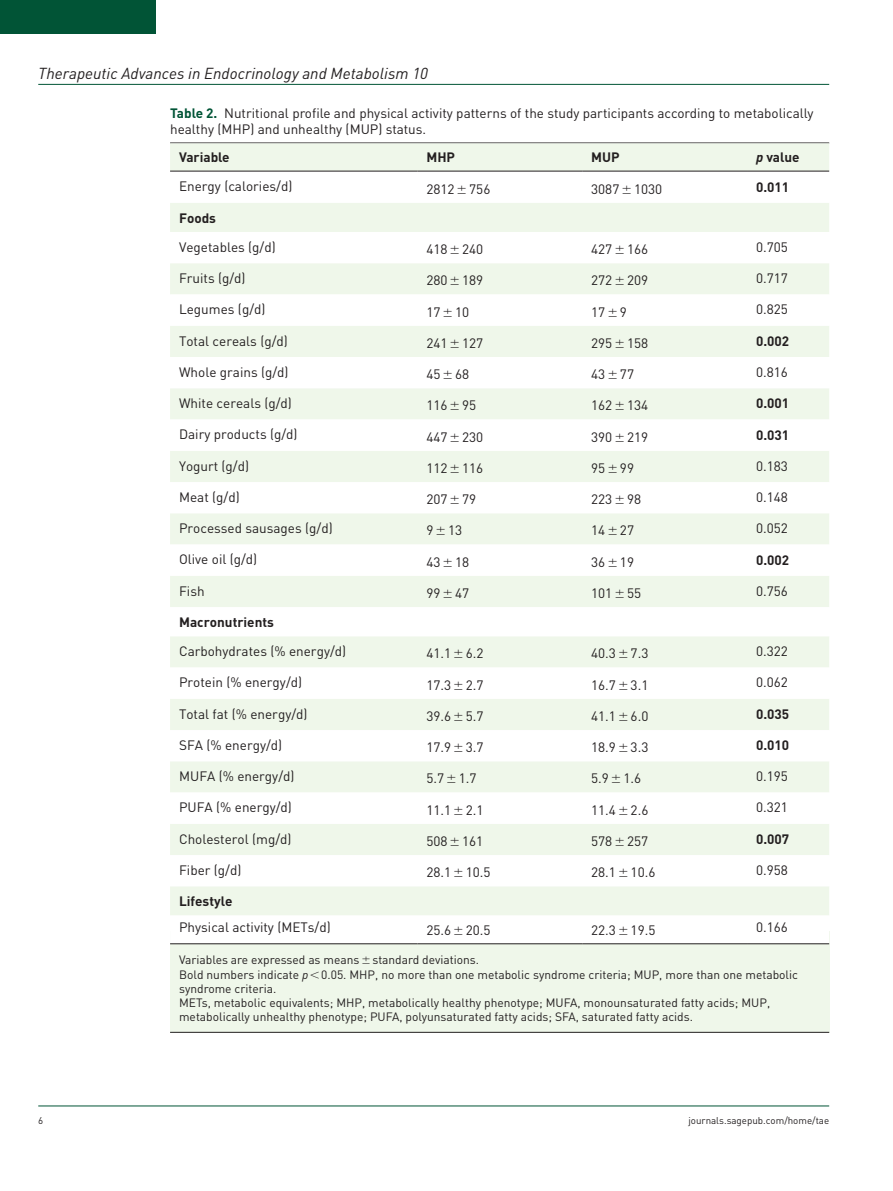
<style>
.page{position:relative;width:893px;height:1191px;background:#fff}
.page>*{position:absolute;margin:0;border:0;box-sizing:border-box;transform-origin:0 0}
.t1{font:italic 15.75px "DIN";color:#231f20}
.t2{font:13.5px/15.8px "DIN";color:#231f20}
.t3{font:700 13.5px "DIN";color:#231f20}
.t4{font:12px/14.2px "DIN";color:#231f20}
.t5{font:9.75px "DIN";color:#231f20}
.s1{font-weight:700;color:#015436}
.s2{font-style:italic}
</style>
<div class="page">
<hr style="left:38px;top:84px;width:791px;height:1px;background:#015436">
<hr style="left:38px;top:1105px;width:791px;height:1px;background:#015436">
<div style="left:0;top:0;width:155px;height:34px;background:#015436"></div>
<div style="left:170px;top:931px;width:659px;height:101px;background:#eff7ea"></div>
<hr style="left:170px;top:1032px;width:659px;height:1px;background:#231f20">
<svg style="left:170px;top:143px;width:659px;height:28px;fill:#eff7ea"></svg>
<svg style="left:170px;top:203px;width:659px;height:740px"></svg>
<hr style="left:170px;top:171px;width:247px;height:1px;background:#231f20">
<hr style="left:417px;top:171px;width:165px;height:1px;background:#231f20">
<hr style="left:582px;top:171px;width:165px;height:1px;background:#231f20">
<hr style="left:747px;top:171px;width:82px;height:1px;background:#231f20">
<hr style="left:170px;top:943px;width:247px;height:1px;background:#231f20">
<hr style="left:417px;top:943px;width:165px;height:1px;background:#231f20">
<hr style="left:582px;top:943px;width:165px;height:1px;background:#231f20">
<hr style="left:747px;top:943px;width:82px;height:1px;background:#231f20">
<svg style="left:451px;top:246px;width:8px;height:8px"></svg>
<svg style="left:616px;top:246px;width:8px;height:8px"></svg>
<svg style="left:451px;top:277px;width:8px;height:8px"></svg>
<svg style="left:616px;top:277px;width:8px;height:8px"></svg>
<svg style="left:444px;top:308px;width:8px;height:8px"></svg>
<svg style="left:609px;top:308px;width:8px;height:8px"></svg>
<svg style="left:451px;top:340px;width:8px;height:7px"></svg>
<svg style="left:616px;top:340px;width:8px;height:7px"></svg>
<svg style="left:444px;top:371px;width:8px;height:8px"></svg>
<svg style="left:609px;top:371px;width:8px;height:8px"></svg>
<svg style="left:451px;top:402px;width:8px;height:8px"></svg>
<svg style="left:616px;top:402px;width:8px;height:8px"></svg>
<svg style="left:451px;top:433px;width:8px;height:8px"></svg>
<svg style="left:616px;top:433px;width:8px;height:8px"></svg>
<svg style="left:451px;top:464px;width:8px;height:8px"></svg>
<svg style="left:609px;top:464px;width:8px;height:8px"></svg>
<svg style="left:451px;top:496px;width:8px;height:8px"></svg>
<svg style="left:616px;top:496px;width:8px;height:8px"></svg>
<svg style="left:437px;top:527px;width:8px;height:8px"></svg>
<svg style="left:609px;top:527px;width:8px;height:8px"></svg>
<svg style="left:444px;top:558px;width:8px;height:8px"></svg>
<svg style="left:609px;top:558px;width:8px;height:8px"></svg>
<svg style="left:444px;top:589px;width:8px;height:8px"></svg>
<svg style="left:616px;top:589px;width:8px;height:8px"></svg>
<svg style="left:455px;top:650px;width:7px;height:8px"></svg>
<svg style="left:619px;top:650px;width:8px;height:8px"></svg>
<svg style="left:455px;top:681px;width:7px;height:8px"></svg>
<svg style="left:619px;top:681px;width:8px;height:8px"></svg>
<svg style="left:455px;top:712px;width:7px;height:8px"></svg>
<svg style="left:619px;top:712px;width:8px;height:8px"></svg>
<svg style="left:455px;top:744px;width:7px;height:8px"></svg>
<svg style="left:619px;top:744px;width:8px;height:8px"></svg>
<svg style="left:447px;top:775px;width:8px;height:8px"></svg>
<svg style="left:612px;top:775px;width:8px;height:8px"></svg>
<svg style="left:455px;top:806px;width:7px;height:8px"></svg>
<svg style="left:619px;top:806px;width:8px;height:8px"></svg>
<svg style="left:451px;top:837px;width:8px;height:8px"></svg>
<svg style="left:616px;top:837px;width:8px;height:8px"></svg>
<svg style="left:455px;top:869px;width:7px;height:8px"></svg>
<svg style="left:619px;top:869px;width:8px;height:8px"></svg>
<svg style="left:455px;top:926px;width:7px;height:8px"></svg>
<svg style="left:619px;top:926px;width:8px;height:8px"></svg>
<p class="t1" style="left:38px;top:63px;width:391px">Therapeutic Advances in Endocrinology and Metabolism 10</p>
<p class="t2" style="left:170px;top:105px;width:645px"><span class="s1">Table 2.</span> Nutritional profile and physical activity patterns of the study participants according to metabolically healthy (MHP) and unhealthy (MUP) status.</p>
<p class="t3" style="left:179px;top:148px;width:52px">Variable</p>
<p class="t3" style="left:426px;top:148px;width:30px">MHP</p>
<p class="t3" style="left:591px;top:148px;width:30px">MUP</p>
<p class="t3" style="left:756px;top:148px;width:45px"><span class="s2">p</span> value</p>
<p class="t2" style="left:179px;top:178px;width:115px">Energy (calories/d)</p>
<p class="t2" style="left:426px;top:181px;width:65px">2812 756</p>
<p class="t2" style="left:591px;top:181px;width:72px">3087 1030</p>
<p class="t3" style="left:756px;top:178px;width:35px">0.011</p>
<p class="t3" style="left:179px;top:209px;width:38px">Foods</p>
<p class="t2" style="left:179px;top:239px;width:98px">Vegetables (g/d)</p>
<p class="t2" style="left:426px;top:241px;width:58px">418 240</p>
<p class="t2" style="left:591px;top:241px;width:58px">427 166</p>
<p class="t2" style="left:756px;top:239px;width:33px">0.705</p>
<p class="t2" style="left:179px;top:270px;width:68px">Fruits (g/d)</p>
<p class="t2" style="left:426px;top:272px;width:58px">280 189</p>
<p class="t2" style="left:591px;top:272px;width:58px">272 209</p>
<p class="t2" style="left:756px;top:270px;width:33px">0.717</p>
<p class="t2" style="left:179px;top:301px;width:88px">Legumes (g/d)</p>
<p class="t2" style="left:426px;top:304px;width:44px">17 10</p>
<p class="t2" style="left:591px;top:304px;width:37px">17 9</p>
<p class="t2" style="left:756px;top:301px;width:33px">0.825</p>
<p class="t2" style="left:179px;top:333px;width:110px">Total cereals (g/d)</p>
<p class="t2" style="left:426px;top:335px;width:58px">241 127</p>
<p class="t2" style="left:591px;top:335px;width:58px">295 158</p>
<p class="t3" style="left:756px;top:332px;width:35px">0.002</p>
<p class="t2" style="left:179px;top:364px;width:111px">Whole grains (g/d)</p>
<p class="t2" style="left:426px;top:366px;width:44px">45 68</p>
<p class="t2" style="left:591px;top:366px;width:44px">43 77</p>
<p class="t2" style="left:756px;top:364px;width:33px">0.816</p>
<p class="t2" style="left:179px;top:395px;width:114px">White cereals (g/d)</p>
<p class="t2" style="left:426px;top:397px;width:51px">116 95</p>
<p class="t2" style="left:591px;top:397px;width:58px">162 134</p>
<p class="t3" style="left:756px;top:395px;width:35px">0.001</p>
<p class="t2" style="left:179px;top:426px;width:120px">Dairy products (g/d)</p>
<p class="t2" style="left:426px;top:429px;width:58px">447 230</p>
<p class="t2" style="left:591px;top:429px;width:58px">390 219</p>
<p class="t3" style="left:756px;top:426px;width:35px">0.031</p>
<p class="t2" style="left:179px;top:458px;width:72px">Yogurt (g/d)</p>
<p class="t2" style="left:426px;top:460px;width:58px">112 116</p>
<p class="t2" style="left:591px;top:460px;width:44px">95 99</p>
<p class="t2" style="left:756px;top:458px;width:33px">0.183</p>
<p class="t2" style="left:179px;top:489px;width:62px">Meat (g/d)</p>
<p class="t2" style="left:426px;top:491px;width:51px">207 79</p>
<p class="t2" style="left:591px;top:491px;width:51px">223 98</p>
<p class="t2" style="left:756px;top:489px;width:33px">0.148</p>
<p class="t2" style="left:179px;top:520px;width:155px">Processed sausages (g/d)</p>
<p class="t2" style="left:426px;top:522px;width:37px">9 13</p>
<p class="t2" style="left:591px;top:522px;width:44px">14 27</p>
<p class="t2" style="left:756px;top:520px;width:33px">0.052</p>
<p class="t2" style="left:179px;top:551px;width:80px">Olive oil (g/d)</p>
<p class="t2" style="left:426px;top:554px;width:44px">43 18</p>
<p class="t2" style="left:591px;top:554px;width:44px">36 19</p>
<p class="t3" style="left:756px;top:551px;width:35px">0.002</p>
<p class="t2" style="left:179px;top:582px;width:27px">Fish</p>
<p class="t2" style="left:426px;top:585px;width:44px">99 47</p>
<p class="t2" style="left:591px;top:585px;width:51px">101 55</p>
<p class="t2" style="left:756px;top:582px;width:33px">0.756</p>
<p class="t3" style="left:179px;top:613px;width:96px">Macronutrients</p>
<p class="t2" style="left:179px;top:643px;width:169px">Carbohydrates (% energy/d)</p>
<p class="t2" style="left:426px;top:645px;width:59px">41.1 6.2</p>
<p class="t2" style="left:591px;top:645px;width:59px">40.3 7.3</p>
<p class="t2" style="left:756px;top:643px;width:33px">0.322</p>
<p class="t2" style="left:179px;top:674px;width:125px">Protein (% energy/d)</p>
<p class="t2" style="left:426px;top:676px;width:59px">17.3 2.7</p>
<p class="t2" style="left:591px;top:676px;width:59px">16.7 3.1</p>
<p class="t2" style="left:756px;top:674px;width:33px">0.062</p>
<p class="t2" style="left:179px;top:705px;width:130px">Total fat (% energy/d)</p>
<p class="t2" style="left:426px;top:708px;width:59px">39.6 5.7</p>
<p class="t2" style="left:591px;top:708px;width:59px">41.1 6.0</p>
<p class="t3" style="left:756px;top:705px;width:35px">0.035</p>
<p class="t2" style="left:179px;top:737px;width:105px">SFA (% energy/d)</p>
<p class="t2" style="left:426px;top:739px;width:59px">17.9 3.7</p>
<p class="t2" style="left:591px;top:739px;width:59px">18.9 3.3</p>
<p class="t3" style="left:756px;top:736px;width:35px">0.010</p>
<p class="t2" style="left:179px;top:768px;width:117px">MUFA (% energy/d)</p>
<p class="t2" style="left:426px;top:770px;width:52px">5.7 1.7</p>
<p class="t2" style="left:591px;top:770px;width:52px">5.9 1.6</p>
<p class="t2" style="left:756px;top:768px;width:33px">0.195</p>
<p class="t2" style="left:179px;top:799px;width:114px">PUFA (% energy/d)</p>
<p class="t2" style="left:426px;top:801px;width:59px">11.1 2.1</p>
<p class="t2" style="left:591px;top:801px;width:59px">11.4 2.6</p>
<p class="t2" style="left:756px;top:799px;width:33px">0.321</p>
<p class="t2" style="left:179px;top:830px;width:114px">Cholesterol (mg/d)</p>
<p class="t2" style="left:426px;top:833px;width:58px">508 161</p>
<p class="t2" style="left:591px;top:833px;width:58px">578 257</p>
<p class="t3" style="left:756px;top:830px;width:35px">0.007</p>
<p class="t2" style="left:179px;top:862px;width:64px">Fiber (g/d)</p>
<p class="t2" style="left:426px;top:864px;width:66px">28.1 10.5</p>
<p class="t2" style="left:591px;top:864px;width:66px">28.1 10.6</p>
<p class="t2" style="left:756px;top:862px;width:33px">0.958</p>
<p class="t3" style="left:179px;top:892px;width:55px">Lifestyle</p>
<p class="t2" style="left:179px;top:919px;width:153px">Physical activity (METs/d)</p>
<p class="t2" style="left:426px;top:921px;width:66px">25.6 20.5</p>
<p class="t2" style="left:591px;top:921px;width:66px">22.3 19.5</p>
<p class="t2" style="left:756px;top:919px;width:33px">0.166</p>
<p class="t4" style="left:179px;top:952px;width:620px">Variables are expressed as means standard deviations.<br>Bold numbers indicate <span class="s2">p</span> 0.05. MHP, no more than one metabolic syndrome criteria; MUP, more than one metabolic syndrome criteria.<br>METs, metabolic equivalents; MHP, metabolically healthy phenotype; MUFA, monounsaturated fatty acids; MUP, metabolically unhealthy phenotype; PUFA, polyunsaturated fatty acids; SFA, saturated fatty acids.</p>
<p class="t5" style="left:38px;top:1114px;width:7px">6</p>
<p class="t5" style="left:688px;top:1114px;width:142px">journals.sagepub.com/home/tae</p>
</div>
